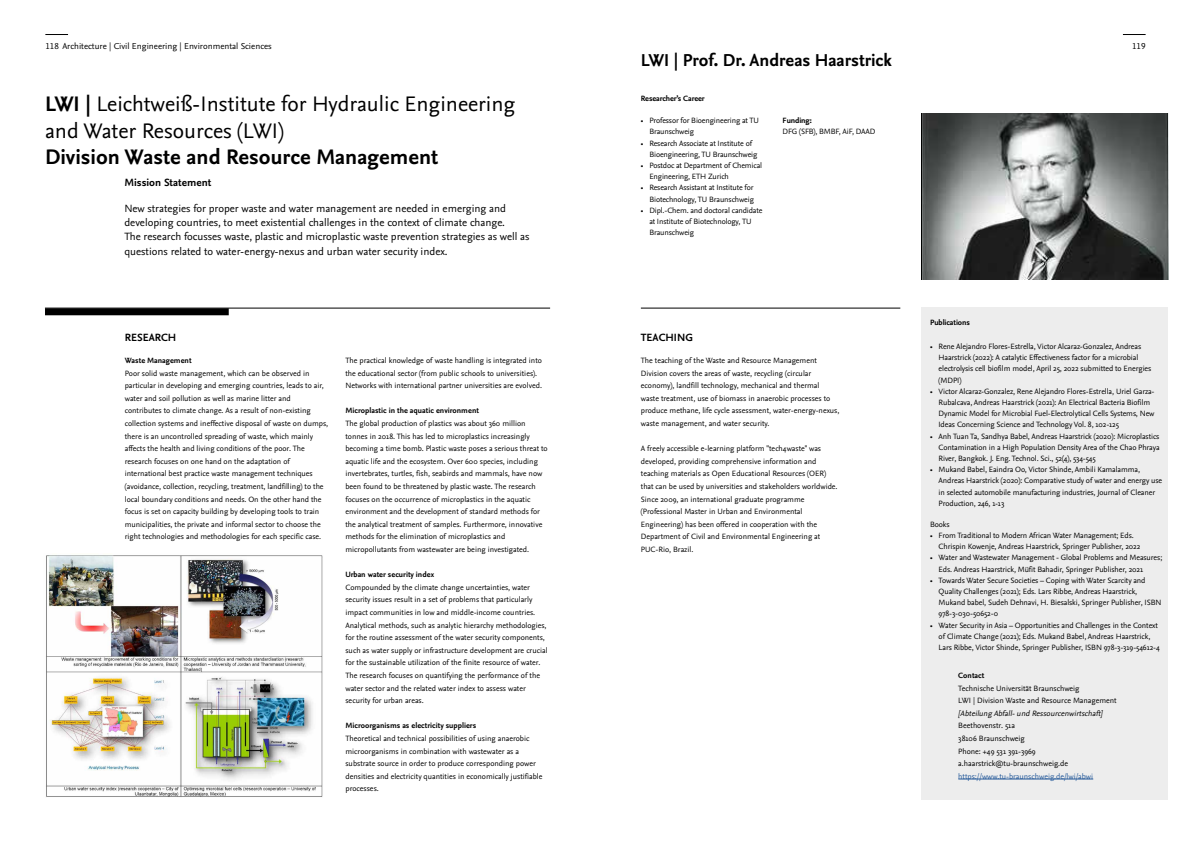
<style>
.page{position:relative;width:1191px;height:842px;background:#fff}
.page>*{position:absolute;margin:0;border:0;box-sizing:border-box;transform-origin:0 0}
.t1{font:22px/26.4px "Nexus Sans Pro";color:#000}
.t2{font:700 22px "Nexus Sans Pro";color:#000}
.t3{font:700 18px "Nexus Sans Pro";color:#000}
.t4{font:11px/14.3px "Nexus Sans Pro";color:#000}
.t5{font:700 11px "Nexus Sans Pro";color:#000}
.t6{font:9px "Nexus Sans Pro";color:#000}
.t7{font:8px/12.6px "Nexus Sans Pro";color:#000}
.t8{font:700 8px "Nexus Sans Pro";color:#000}
.t9{font:italic 8px "Nexus Sans Pro";color:#000}
.t10{font:8px "Nexus Sans Pro";color:#275b9b}
.s1{font-weight:700}
</style>
<div class="page">
<svg style="left:45px;top:34px;width:23px;height:1px"></svg>
<svg style="left:1123px;top:34px;width:22px;height:1px"></svg>
<div style="left:921px;top:308px;width:247px;height:492px;background:#ededed"></div>
<div style="left:45px;top:308px;width:184px;height:7px;background:#000"></div>
<hr style="left:641px;top:308px;width:259px;height:1px;background:#000">
<hr style="left:45px;top:308px;width:505px;height:1px;background:#000">
<hr style="left:958px;top:779px;width:135px;height:1px;background:#275b9b">
<img style="left:921px;top:113px;width:247px;height:166px">
<img style="left:46px;top:555px;width:277px;height:242px">
<p class="t6" style="left:45px;top:39px;width:228px">118 Architecture | Civil Engineering | Environmental Sciences</p>
<p class="t6" style="left:1132px;top:39px;width:15px">119</p>
<h2 class="t3" style="left:641px;top:46px;width:253px">LWI | Prof. Dr. Andreas Haarstrick</h2>
<h1 class="t1" style="left:45px;top:90px;width:472px"><span class="s1">LWI |</span> Leichtweiß-Institute for Hydraulic Engineering and Water Resources (LWI)</h1>
<h1 class="t2" style="left:45px;top:140px;width:395px">Division Waste and Resource Management</h1>
<h3 class="t5" style="left:124px;top:175px;width:88px">Mission Statement</h3>
<p class="t4" style="left:124px;top:200px;width:407px">New strategies for proper waste and water management are needed in emerging and developing countries, to meet existential challenges in the context of climate change.<br>The research focusses waste, plastic and microplastic waste prevention strategies as well as questions related to water-energy-nexus and urban water security index.</p>
<p class="t8" style="left:641px;top:92px;width:65px">Researcher’s Career</p>
<p class="t7" style="left:649px;top:115px;width:111px;line-height:11.2px;text-indent:-9px">• Professor for Bioengineering at TU<br>Braunschweig</p>
<p class="t7" style="left:649px;top:137px;width:110px;line-height:11.2px;text-indent:-9px">• Research Associate at Institute of<br>Bioengineering, TU Braunschweig</p>
<p class="t7" style="left:649px;top:159px;width:114px;line-height:11.2px;text-indent:-9px">• Postdoc at Department of Chemical<br>Engineering, ETH Zurich</p>
<p class="t7" style="left:641px;top:182px;width:115px;line-height:11.2px;text-align:right">• Research Assistant at Institute for<br>Biotechnology, TU Braunschweig</p>
<p class="t7" style="left:649px;top:204px;width:115px;line-height:11.2px;text-indent:-9px">• Dipl.-Chem. and doctoral candidate at Institute of Biotechnology, TU<br>Braunschweig</p>
<p class="t8" style="left:782px;top:114px;width:31px">Funding:</p>
<p class="t7" style="left:782px;top:125px;width:94px">DFG (SFB), BMBF, AiF, DAAD</p>
<h3 class="t5" style="left:125px;top:329px;width:53px">RESEARCH</h3>
<h3 class="t5" style="left:641px;top:329px;width:54px">TEACHING</h3>
<p class="t8" style="left:125px;top:354px;width:68px">Waste Management</p>
<p class="t7" style="left:125px;top:366px;width:205px">Poor solid waste management, which can be observed in particular in developing and emerging countries, leads to air, water and soil pollution as well as marine litter and contributes to climate change. As a result of non-existing collection systems and ineffective disposal of waste on dumps, there is an uncontrolled spreading of waste, which mainly affects the health and living conditions of the poor. The research focuses on one hand on the adaptation of international best practice waste management techniques (avoidance, collection, recycling, treatment, landfilling) to the local boundary conditions and needs. On the other hand the focus is set on capacity building by developing tools to train municipalities, the private and informal sector to choose the right technologies and methodologies for each specific case.</p>
<p class="t7" style="left:345px;top:353px;width:198px">The practical knowledge of waste handling is integrated into the educational sector (from public schools to universities).<br>Networks with international partner universities are evolved.</p>
<p class="t8" style="left:345px;top:405px;width:135px">Microplastic in the aquatic environment</p>
<p class="t7" style="left:345px;top:416px;width:204px">The global production of plastics was about 360 million tonnes in 2018. This has led to microplastics increasingly becoming a time bomb. Plastic waste poses a serious threat to aquatic life and the ecosystem. Over 600 species, including invertebrates, turtles, fish, seabirds and mammals, have now been found to be threatened by plastic waste. The research focuses on the occurrence of microplastics in the aquatic environment and the development of standard methods for the analytical treatment of samples. Furthermore, innovative methods for the elimination of microplastics and micropollutants from wastewater are being investigated.</p>
<p class="t8" style="left:345px;top:568px;width:90px">Urban water security index</p>
<p class="t7" style="left:345px;top:580px;width:204px">Compounded by the climate change uncertainties, water security issues result in a set of problems that particularly impact communities in low and middle-income countries.<br>Analytical methods, such as analytic hierarchy methodologies, for the routine assessment of the water security components, such as water supply or infrastructure development are crucial for the sustainable utilization of the finite resource of water.<br>The research focuses on quantifying the performance of the water sector and the related water index to assess water security for urban areas.</p>
<p class="t8" style="left:345px;top:720px;width:132px">Microorganisms as electricity suppliers</p>
<p class="t7" style="left:345px;top:731px;width:198px">Theoretical and technical possibilities of using anaerobic microorganisms in combination with wastewater as a substrate source in order to produce corresponding power densities and electricity quantities in economically justifiable processes.</p>
<p class="t7" style="left:641px;top:353px;width:200px">The teaching of the Waste and Resource Management Division covers the areas of waste, recycling (circular economy), landfill technology, mechanical and thermal waste treatment, use of biomass in anaerobic processes to produce methane, life cycle assessment, water-energy-nexus, waste management, and water security.</p>
<p class="t7" style="left:641px;top:442px;width:198px">A freely accessible e-learning platform "tech4waste" was developed, providing comprehensive information and teaching materials as Open Educational Resources (OER) that can be used by universities and stakeholders worldwide.<br>Since 2009, an international graduate programme (Professional Master in Urban and Environmental Engineering) has been offered in cooperation with the Department of Civil and Environmental Engineering at PUC-Rio, Brazil.</p>
<p class="t8" style="left:930px;top:316px;width:41px">Publications</p>
<p class="t7" style="left:938px;top:340px;width:214px;line-height:11.2px;text-indent:-9px">• Rene Alejandro Flores-Estrella, Victor Alcaraz-Gonzalez, Andreas Haarstrick (2022): A catalytic Effectiveness factor for a microbial electrolysis cell biofilm model, April 25, 2022 submitted to Energies (MDPI)</p>
<p class="t7" style="left:938px;top:385px;width:217px;line-height:11.2px;text-indent:-9px">• Victor Alcaraz-Gonzalez, Rene Alejandro Flores-Estrella, Uriel Garza-Rubalcava, Andreas Haarstrick (2021): An Electrical Bacteria Biofilm Dynamic Model for Microbial Fuel-Electrolytical Cells Systems, New Ideas Concerning Science and Technology Vol. 8, 102-125</p>
<p class="t7" style="left:938px;top:430px;width:222px;line-height:11.2px;text-align:justify;text-indent:-9px">• Anh Tuan Ta, Sandhya Babel, Andreas Haarstrick (2020): Microplastics Contamination in a High Population Density Area of the Chao Phraya River, Bangkok. J. Eng. Technol. Sci., 52(4), 534-545</p>
<p class="t7" style="left:938px;top:463px;width:225px;line-height:11.2px;text-indent:-9px">• Mukand Babel, Eaindra Oo, Victor Shinde, Ambili Kamalamma, Andreas Haarstrick (2020): Comparative study of water and energy use in selected automobile manufacturing industries, Journal of Cleaner Production, 246, 1-13</p>
<p class="t7" style="left:930px;top:517px;width:21px">Books</p>
<p class="t7" style="left:938px;top:529px;width:203px;line-height:11.2px;text-indent:-9px">• From Traditional to Modern African Water Management; Eds.<br>Chrispin Kowenje, Andreas Haarstrick, Springer Publisher, 2022</p>
<p class="t7" style="left:938px;top:552px;width:225px;line-height:11.2px;text-indent:-9px">• Water and Wastewater Management - Global Problems and Measures;<br>Eds. Andreas Haarstrick, Müfit Bahadir, Springer Publisher, 2021</p>
<p class="t7" style="left:938px;top:574px;width:224px;line-height:11.2px;text-indent:-9px">• Towards Water Secure Societies – Coping with Water Scarcity and Quality Challenges (2021); Eds. Lars Ribbe, Andreas Haarstrick, Mukand babel, Sudeh Dehnavi, H. Biesalski, Springer Publisher, ISBN 978-3-030-50652-0</p>
<p class="t7" style="left:938px;top:619px;width:223px;line-height:11.2px;text-indent:-9px">• Water Security in Asia – Opportunities and Challenges in the Context of Climate Change (2021); Eds. Mukand Babel, Andreas Haarstrick,<br>Lars Ribbe, Victor Shinde, Springer Publisher, ISBN 978-3-319-54612-4</p>
<p class="t8" style="left:958px;top:669px;width:28px">Contact</p>
<p class="t7" style="left:958px;top:681px;width:160px">Technische Universität Braunschweig<br>LWI | Division Waste and Resource Management</p>
<p class="t9" style="left:958px;top:707px;width:146px">[Abteilung Abfall-und Ressourcenwirtschaft]</p>
<p class="t7" style="left:958px;top:719px;width:111px">Beethovenstr. 51a<br>38106 Braunschweig<br>Phone: +49 531 391-3969 a.haarstrick@tu-braunschweig.de</p>
<p class="t10" style="left:958px;top:770px;width:136px">https://www.tu-braunschweig.de/lwi/abwi</p>
</div>
